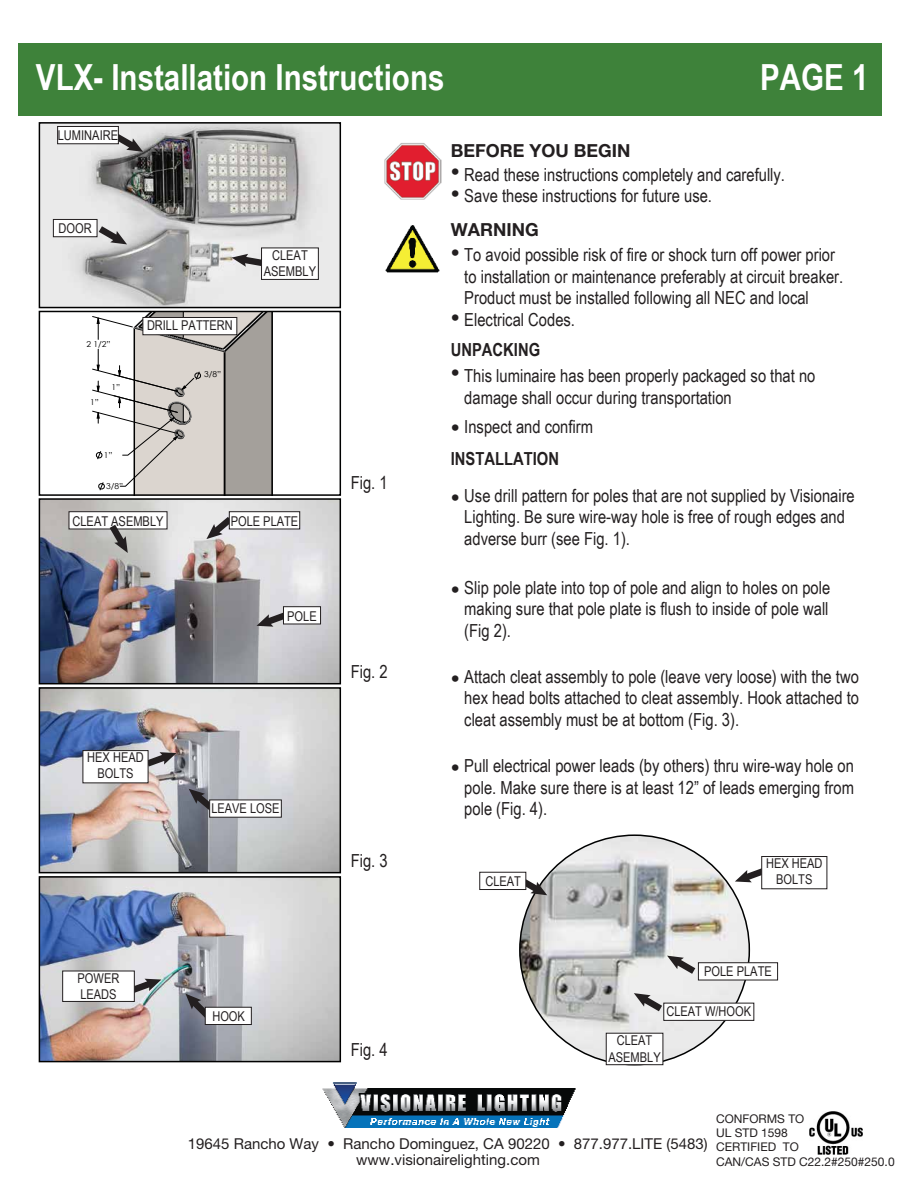
<style>
.page{position:relative;width:900px;height:1200px;background:#fff}
.page>*{position:absolute;margin:0;border:0;box-sizing:border-box;transform-origin:0 0}
.t1{font:700 36px "Arial Narrow";color:#fff}
.t2{font:18px/21.6px "Arial Narrow";color:#231f20}
.t3{font:700 18px "Arial Narrow";color:#231f20}
.t4{font:700 18px "Helvetica Neue";color:#231f20}
.t5{font:18px/21.6px "Helvetica Neue";color:#231f20}
.t6{font:15px/16.5px "Helvetica Neue";color:#231f20;text-align:center}
.t7{font:13.5px/16.2px "Arial Narrow";color:#231f20;text-align:center}
.t8{font:12px/14.4px "Helvetica Neue";color:#231f20}
.t9{font:8.25px "Century Gothic";color:#000;scale:1.04 1}
.s1{font-family:"Helvetica Neue"}
</style>
<div class="page">
<img style="left:42px;top:690px;width:296px;height:180px">
<div style="left:39px;top:687px;width:302px;height:186px;border:2px solid #000"></div>
<img style="left:520px;top:835px;width:229px;height:230px;border-radius:115px">
<svg style="left:526px;top:874px;width:25px;height:27px"></svg>
<svg style="left:735px;top:865px;width:27px;height:23px"></svg>
<img style="left:42px;top:501px;width:296px;height:180px">
<div style="left:39px;top:498px;width:302px;height:186px;border:2px solid #000"></div>
<svg style="left:254px;top:609px;width:34px;height:23px"></svg>
<svg style="left:184px;top:784px;width:32px;height:30px"></svg>
<div style="left:18px;top:43px;width:864px;height:73px;background:#3e823a"></div>
<img style="left:384px;top:143px;width:57px;height:57px">
<img style="left:385px;top:225px;width:55px;height:48px">
<img style="left:322px;top:1083px;width:254px;height:45px">
<img style="left:42px;top:879px;width:296px;height:180px">
<div style="left:39px;top:876px;width:302px;height:186px;border:2px solid #000"></div>
<div style="left:664px;top:1003px;width:90px;height:18px;background:#fff;border:1px solid #231f20"></div>
<div style="left:480px;top:872px;width:46px;height:18px;background:#fff;border:1px solid #231f20"></div>
<svg style="left:181px;top:989px;width:31px;height:31px"></svg>
<div style="left:205px;top:1007px;width:47px;height:18px;background:#fff;border:1px solid #231f20"></div>
<div style="left:762px;top:856px;width:65px;height:33px;background:#fff;border:1px solid #231f20"></div>
<svg style="left:145px;top:747px;width:34px;height:23px"></svg>
<svg style="left:135px;top:973px;width:29px;height:23px"></svg>
<div style="left:83px;top:750px;width:65px;height:33px;background:#fff;border:1px solid #231f20"></div>
<div style="left:698px;top:963px;width:80px;height:17px;background:#fff"></div>
<img style="left:133px;top:314px;width:140px;height:179px">
<svg style="left:92px;top:316px;width:133px;height:175px"></svg>
<div style="left:39px;top:311px;width:302px;height:185px;border:2px solid #000101"></div>
<div style="left:143px;top:317px;width:94px;height:18px;background:#fff;border:1px solid #231f20"></div>
<svg style="left:664px;top:950px;width:33px;height:27px"></svg>
<svg style="left:631px;top:987px;width:33px;height:27px"></svg>
<div style="left:283px;top:607px;width:38px;height:17px;background:#fff;border:1px solid #231f20"></div>
<svg style="left:202px;top:514px;width:32px;height:30px"></svg>
<div style="left:69px;top:512px;width:98px;height:17px;background:#fff"></div>
<div style="left:209px;top:800px;width:73px;height:17px;background:#fff"></div>
<img style="left:42px;top:125px;width:296px;height:180px">
<div style="left:39px;top:122px;width:302px;height:186px;border:2px solid #000"></div>
<svg style="left:113px;top:131px;width:33px;height:27px"></svg>
<div style="left:53px;top:219px;width:44px;height:18px;background:#fff;border:1px solid #231f20"></div>
<div style="left:57px;top:126px;width:62px;height:18px;background:#fff;border:1px solid #231f20"></div>
<svg style="left:97px;top:223px;width:33px;height:27px"></svg>
<svg style="left:230px;top:251px;width:31px;height:18px"></svg>
<div style="left:261px;top:248px;width:58px;height:32px;background:#fff;border:1px solid #231f20"></div>
<div style="left:606px;top:1033px;width:57px;height:32px;background:#fff;border:1px solid #231f20"></div>
<svg style="left:107px;top:524px;width:26px;height:32px"></svg>
<div style="left:62px;top:971px;width:73px;height:31px;background:#fff;border:1px solid #231f20"></div>
<div style="left:229px;top:512px;width:71px;height:17px;background:#fff"></div>
<img style="left:810px;top:1112px;width:52px;height:43px">
<h1 class="t1" style="left:36px;top:50px;width:410px">VLX- Installation Instructions</h1>
<h1 class="t1" style="left:760px;top:50px;width:110px">PAGE 1</h1>
<p class="t7" style="left:58px;top:126px;width:62px">LUMINAIRE</p>
<p class="t7" style="left:59px;top:220px;width:35px">DOOR</p>
<p class="t9" style="left:86px;top:339px;width:25px">2 1/2”</p>
<p class="t9" style="left:90px;top:397px;width:10px">1”</p>
<p class="t9" style="left:111px;top:382px;width:10px">1”</p>
<p class="t9" style="left:104px;top:450px;width:10px">1”</p>
<p class="t9" style="left:106px;top:481px;width:18px">3/8”</p>
<p class="t7" style="left:147px;top:317px;width:87px">DRILL PATTERN</p>
<p class="t9" style="left:204px;top:369px;width:18px">3/8”</p>
<p class="t7" style="left:264px;top:247px;width:54px">CLEAT<br>ASEMBLY</p>
<p class="t7" style="left:72px;top:512px;width:93px">CLEAT ASEMBLY</p>
<p class="t7" style="left:231px;top:512px;width:69px">POLE PLATE</p>
<p class="t7" style="left:287px;top:607px;width:31px">POLE</p>
<p class="t7" style="left:87px;top:749px;width:58px">HEX HEAD<br>BOLTS</p>
<p class="t7" style="left:211px;top:800px;width:70px">LEAVE LOSE</p>
<p class="t2" style="left:351px;top:471px;width:38px">Fig. 1</p>
<p class="t2" style="left:351px;top:660px;width:38px">Fig. 2</p>
<p class="t2" style="left:351px;top:849px;width:38px">Fig. 3</p>
<p class="t7" style="left:78px;top:969px;width:43px;text-align:left">POWER<br>LEADS</p>
<p class="t7" style="left:212px;top:1008px;width:34px">HOOK</p>
<p class="t2" style="left:351px;top:1038px;width:38px">Fig. 4</p>
<p class="t4" style="left:451px;top:139px;width:181px">BEFORE YOU BEGIN</p>
<p class="t5" style="left:451px;top:161px;width:10px">• •</p>
<p class="t4" style="left:451px;top:218px;width:89px">WARNING</p>
<p class="t5" style="left:451px;top:242px;width:10px">•</p>
<p class="t2" style="left:464px;top:163px;width:322px">Read these instructions completely and carefully.<br>Save these instructions for future use.</p>
<p class="t2" style="left:464px;top:243px;width:381px">To avoid possible risk of fire or shock turn off power prior to installation or maintenance preferably at circuit breaker.<br>Product must be installed following all NEC and local Electrical Codes.</p>
<p class="t5" style="left:451px;top:306px;width:10px">•</p>
<p class="t3" style="left:451px;top:336px;width:91px">UNPACKING</p>
<p class="t5" style="left:451px;top:361px;width:10px">•</p>
<p class="t2" style="left:464px;top:364px;width:353px">This luminaire has been properly packaged so that no damage shall occur during transportation</p>
<p class="t2" style="left:451px;top:415px;width:144px"><span class="s1">•</span> Inspect and confirm</p>
<p class="t3" style="left:451px;top:445px;width:110px">INSTALLATION</p>
<p class="t2" style="left:464px;top:484px;width:392px">Use drill pattern for poles that are not supplied by Visionaire<br>Lighting. Be sure wire-way hole is free of rough edges and adverse burr (see Fig. 1).</p>
<p class="t2" style="left:464px;top:576px;width:367px;text-align:justify">Slip pole plate into top of pole and align to holes on pole making sure that pole plate is flush to inside of pole wall (Fig 2).</p>
<p class="t2" style="left:464px;top:665px;width:396px;text-align:justify">Attach cleat assembly to pole (leave very loose) with the two hex head bolts attached to cleat assembly. Hook attached to cleat assembly must be at bottom (Fig. 3).</p>
<p class="t2" style="left:464px;top:754px;width:391px;text-align:justify">Pull electrical power leads (by others) thru wire-way hole on pole. Make sure there is at least 12” of leads emerging from pole (Fig. 4).</p>
<p class="t5" style="left:451px;top:487px;width:10px">•</p>
<p class="t5" style="left:451px;top:578px;width:10px">•</p>
<p class="t5" style="left:451px;top:667px;width:10px">•</p>
<p class="t5" style="left:451px;top:757px;width:10px">•</p>
<p class="t7" style="left:485px;top:873px;width:37px">CLEAT</p>
<p class="t7" style="left:766px;top:855px;width:58px">HEX HEAD<br>BOLTS</p>
<p class="t7" style="left:704px;top:963px;width:69px">POLE PLATE</p>
<p class="t7" style="left:666px;top:1003px;width:86px">CLEAT W/HOOK</p>
<p class="t7" style="left:608px;top:1032px;width:54px">CLEAT<br>ASEMBLY</p>
<p class="t6" style="left:188px;top:1135px;width:521px">19645 Rancho Way • Rancho Dominguez, CA 90220 • 877.977.LITE (5483) www.visionairelighting.com</p>
<p class="t8" style="left:716px;top:1111px;width:180px">CONFORMS TO<br>UL STD 1598<br>CERTIFIED TO<br>CAN/CAS STD C22.2#250#250.0</p>
</div>
